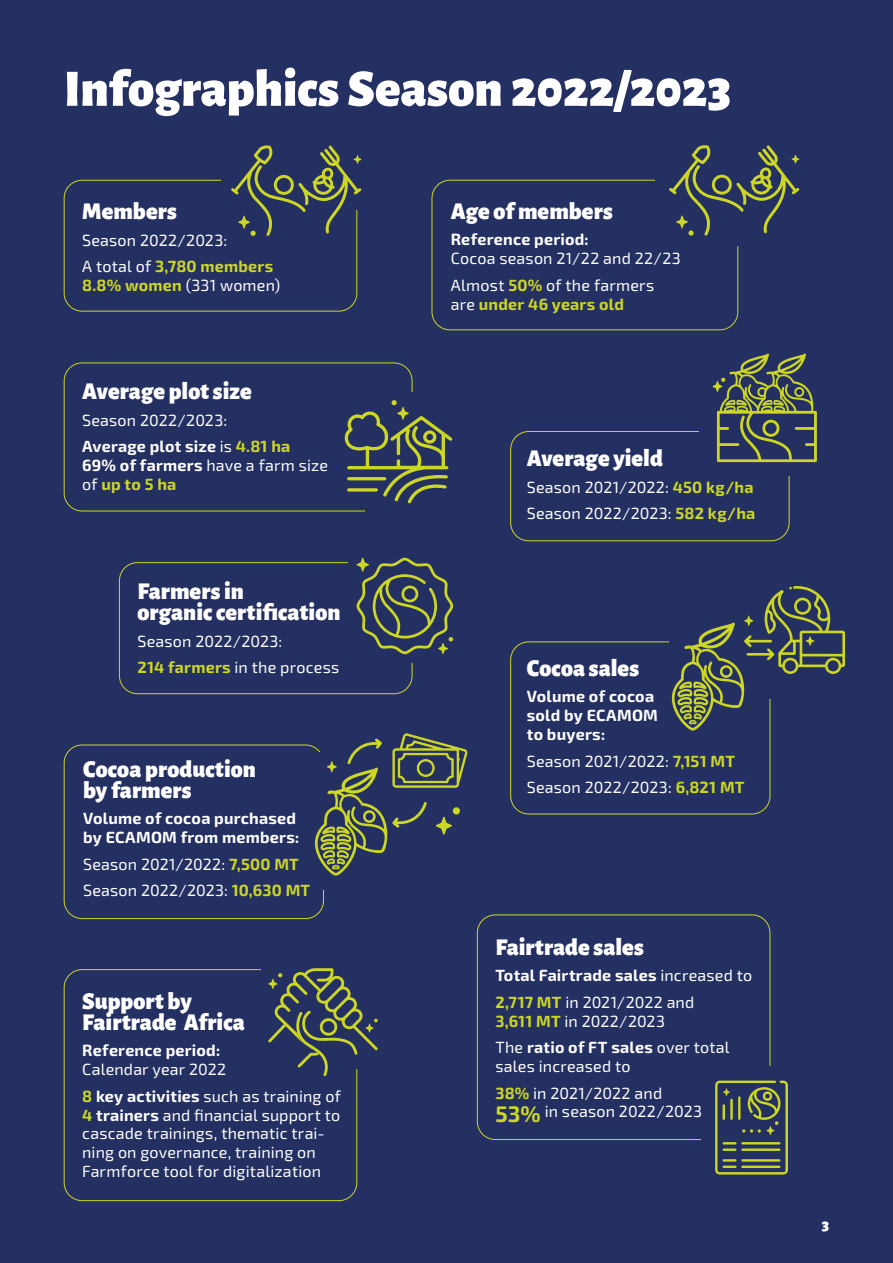
<style>
.page{position:relative;width:893px;height:1263px;background:#242f62}
.page>*{position:absolute;margin:0;border:0;box-sizing:border-box;transform-origin:0 0}
.t1{font:900 52.5px "Alegreya Sans";letter-spacing:-.005em;color:#fff}
.t2{font:900 24.3px/21px "Alegreya Sans";color:#fff}
.t3{font:900 16.5px "Alegreya Sans";color:#fff}
.t4{font:16.2px/26.5px "Exo 2";letter-spacing:.01em;color:#fff}
.t5{font:700 16.2px/18.9px "Exo 2";letter-spacing:.015em;color:#fff}
.t6{font:700 16.2px "Exo 2";letter-spacing:.015em;color:#ccd625}
.s1{font-weight:700;color:#ccd625}
.s2{font-weight:400;color:#fff}
.s3{font-weight:700}
.s4{font-weight:700;font-size:22.5px;color:#ccd625}
</style>
<div class="page">
<div style="left:64px;top:180px;width:293px;height:131px;border:1px solid #ccd625;border-radius:18px"></div>
<div style="left:222px;top:161px;width:145px;height:49px;background:#242f62"></div>
<svg style="left:231px;top:145px;width:131px;height:91px"></svg>
<div style="left:432px;top:180px;width:306px;height:150px;border:1px solid #ccd625;border-radius:18px"></div>
<div style="left:655px;top:172px;width:104px;height:73px;background:#242f62"></div>
<svg style="left:669px;top:145px;width:130px;height:91px"></svg>
<div style="left:64px;top:363px;width:348px;height:148px;border:1px solid #ccd625;border-radius:18px"></div>
<div style="left:366px;top:392px;width:92px;height:122px;background:#242f62"></div>
<svg style="left:345px;top:400px;width:107px;height:103px"></svg>
<div style="left:510px;top:431px;width:279px;height:110px;border:1px solid #ccd625;border-radius:18px"></div>
<div style="left:699px;top:402px;width:118px;height:74px;background:#242f62"></div>
<svg style="left:712px;top:354px;width:105px;height:108px"></svg>
<div style="left:119px;top:562px;width:293px;height:132px;border:1px solid #ccd625;border-radius:18px"></div>
<div style="left:348px;top:550px;width:113px;height:113px;background:#242f62"></div>
<svg style="left:356px;top:557px;width:97px;height:97px"></svg>
<div style="left:64px;top:745px;width:260px;height:174px;border:1px solid #ccd625;border-radius:18px"></div>
<div style="left:310px;top:752px;width:61px;height:137px;background:#242f62"></div>
<svg style="left:315px;top:733px;width:153px;height:143px"></svg>
<div style="left:510px;top:641px;width:260px;height:173px;border:1px solid #ccd625;border-radius:18px"></div>
<div style="left:669px;top:620px;width:123px;height:78px;background:#242f62"></div>
<svg style="left:672px;top:586px;width:173px;height:145px"></svg>
<div style="left:477px;top:914px;width:293px;height:226px;border:1px solid #ccd625;border-radius:18px"></div>
<div style="left:702px;top:1067px;width:93px;height:89px;background:#242f62"></div>
<svg style="left:715px;top:1080px;width:73px;height:94px"></svg>
<div style="left:64px;top:969px;width:293px;height:232px;border:1px solid #ccd625;border-radius:18px"></div>
<div style="left:261px;top:961px;width:110px;height:108px;background:#242f62"></div>
<svg style="left:268px;top:968px;width:110px;height:108px"></svg>
<h1 class="t1" style="left:64px;top:47px;width:669px">Infographics Season 2022/2023</h1>
<h2 class="t2" style="left:82px;top:199px;width:96px">Members</h2>
<p class="t4" style="left:82px;top:226px;width:193px">Season 2022/2023:<br>A total of <span class="s1">3,780 members</span></p>
<p class="t4" style="left:82px;top:271px;width:199px"><span class="s1">8.8% women</span> (331 women)</p>
<h2 class="t2" style="left:451px;top:198px;width:163px">Age of members</h2>
<p class="t5" style="left:451px;top:229px;width:139px">Reference period:</p>
<p class="t4" style="left:451px;top:245px;width:231px">Cocoa season 21/22 and 22/23<br>Almost <span class="s1">50%</span> of the farmers</p>
<p class="t6" style="left:451px;top:292px;width:175px"><span class="s2">are</span> under 46 years old</p>
<h2 class="t2" style="left:82px;top:378px;width:171px">Average plot size</h2>
<p class="t4" style="left:82px;top:406px;width:210px">Season 2022/2023:<br><span class="s3">Average plot size</span> is <span class="s1">4.81 ha</span></p>
<p class="t4" style="left:82px;top:455px;width:247px;line-height:18.9px"><span class="s3">69% of farmers</span> have a farm size of <span class="s1">up to 5 ha</span></p>
<h2 class="t2" style="left:527px;top:446px;width:138px">Average yield</h2>
<p class="t4" style="left:527px;top:473px;width:230px">Season 2021/2022: <span class="s1">450 kg/ha<br></span>Season 2022/2023: <span class="s1">582 kg/ha</span></p>
<h2 class="t2" style="left:138px;top:579px;width:204px">Farmers in<br>organic certification</h2>
<p class="t4" style="left:138px;top:627px;width:203px">Season 2022/2023:<br><span class="s1">214 farmers</span> in the process</p>
<h2 class="t2" style="left:83px;top:756px;width:174px">Cocoa production by farmers</h2>
<p class="t5" style="left:83px;top:808px;width:218px">Volume of cocoa purchased by ECAMOM from members:</p>
<p class="t4" style="left:83px;top:850px;width:229px">Season 2021/2022: <span class="s1">7,500 MT<br></span>Season 2022/2023: <span class="s1">10,630 MT</span></p>
<h2 class="t2" style="left:82px;top:988px;width:164px">Support by<br>Fairtrade Africa</h2>
<p class="t5" style="left:82px;top:1040px;width:139px">Reference period:</p>
<p class="t4" style="left:82px;top:1055px;width:260px">Calendar year 2022<br><span class="s1">8</span> <span class="s3">key activities</span> such as training of</p>
<p class="t4" style="left:82px;top:1105px;width:260px;line-height:18.9px"><span class="s1">4</span> <span class="s3">trainers</span> and financial support to cascade trainings, thematic trai&shy;ning on governance, training on Farmforce tool for digitalization</p>
<h2 class="t2" style="left:527px;top:655px;width:114px">Cocoa sales</h2>
<p class="t5" style="left:527px;top:686px;width:133px">Volume of cocoa sold by ECAMOM to buyers:</p>
<p class="t4" style="left:527px;top:747px;width:219px">Season 2021/2022: <span class="s1">7,151 MT<br></span>Season 2022/2023: <span class="s1">6,821 MT</span></p>
<h2 class="t2" style="left:495px;top:934px;width:150px">Fairtrade sales</h2>
<p class="t4" style="left:495px;top:961px;width:258px"><span class="s3">Total Fairtrade sales</span> increased to<br><span class="s1">2,717 MT</span> in 2021/2022 and</p>
<p class="t4" style="left:495px;top:1007px;width:236px"><span class="s1">3,611 MT</span> in 2022/2023<br>The <span class="s3">ratio of FT sales</span> over total</p>
<p class="t4" style="left:495px;top:1052px;width:168px">sales increased to<br><span class="s1">38%</span> in 2021/2022 and</p>
<p class="t4" style="left:495px;top:1098px;width:208px"><span class="s4">53%</span> in season 2022/2023</p>
<p class="t3" style="left:822px;top:1211px;width:9px">3</p>
</div>
